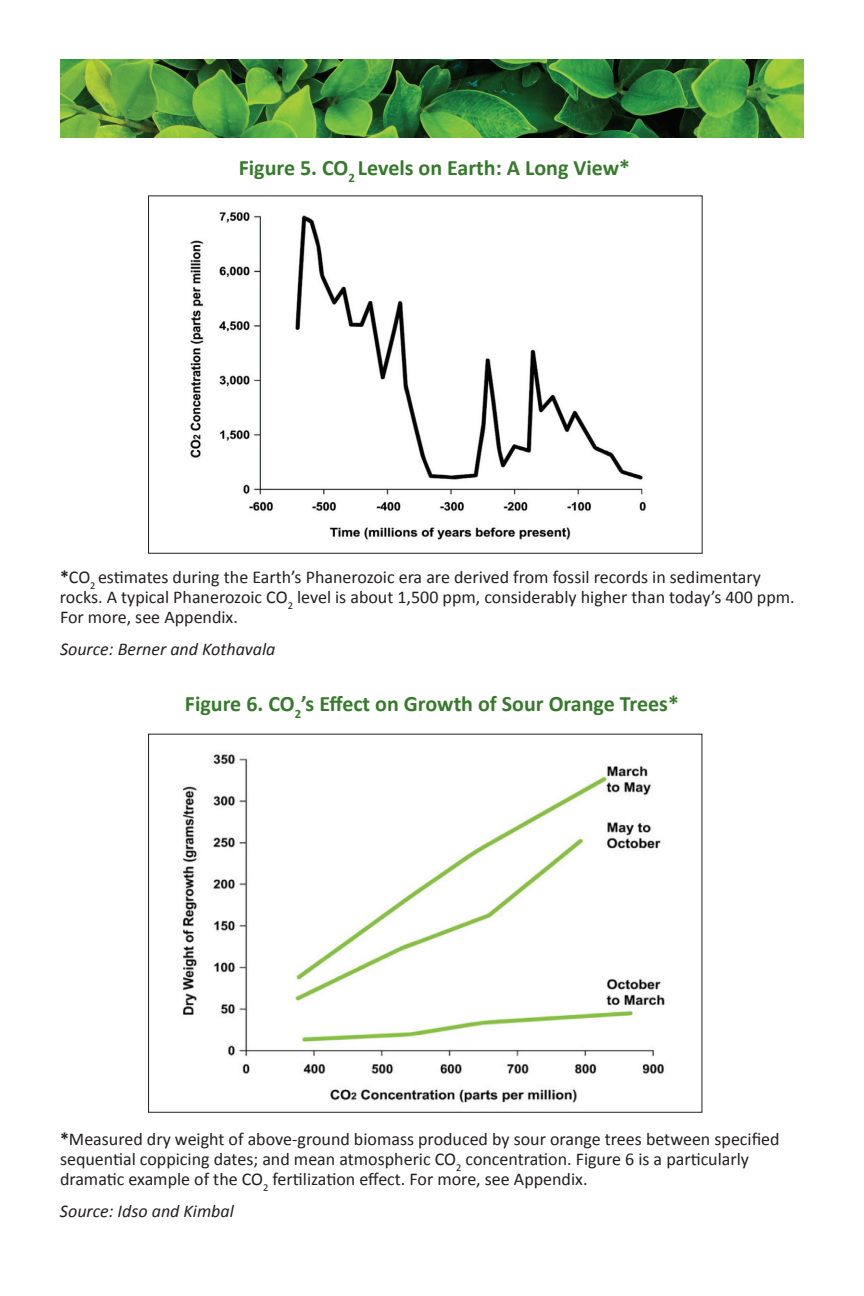
<style>
.page{position:relative;width:864px;height:1296px;background:#fff}
.page>*{position:absolute;margin:0;border:0;box-sizing:border-box;transform-origin:0 0}
.t1{font:700 22px "Calibri";color:#357b2b}
.t2{font:18px/20px "Calibri";color:#231f20}
.t3{font:italic 18px "Calibri";color:#231f20}
.s1{font-weight:700}
</style>
<div class="page">
<img style="left:60px;top:60px;width:744px;height:78px">
<img style="left:190px;top:212px;width:457px;height:328px">
<img style="left:182px;top:754px;width:483px;height:349px">
<p class="t1" style="left:239px;top:158px;width:393px">Figure 5. CO<sub>2</sub> Levels on Earth: A Long View*</p>
<p class="t2" style="left:60px;top:568px;width:736px"><span class="s1">*</span>CO<sub>2</sub> estimates during the Earth’s Phanerozoic era are derived from fossil records in sedimentary rocks. A typical Phanerozoic CO<sub>2</sub> level is about 1,500 ppm, considerably higher than today’s 400 ppm.<br>For more, see Appendix.</p>
<p class="t3" style="left:60px;top:641px;width:217px">Source: Berner and Kothavala</p>
<p class="t1" style="left:185px;top:694px;width:496px">Figure 6. CO<sub>2</sub>’s Effect on Growth of Sour Orange Trees*</p>
<p class="t2" style="left:60px;top:1130px;width:721px"><span class="s1">*</span>Measured dry weight of above-ground biomass produced by sour orange trees between specified sequential coppicing dates; and mean atmospheric CO<sub>2</sub> concentration. Figure 6 is a particularly dramatic example of the CO<sub>2</sub> fertilization effect. For more, see Appendix.</p>
<p class="t3" style="left:60px;top:1203px;width:175px">Source: Idso and Kimbal</p>
</div>
